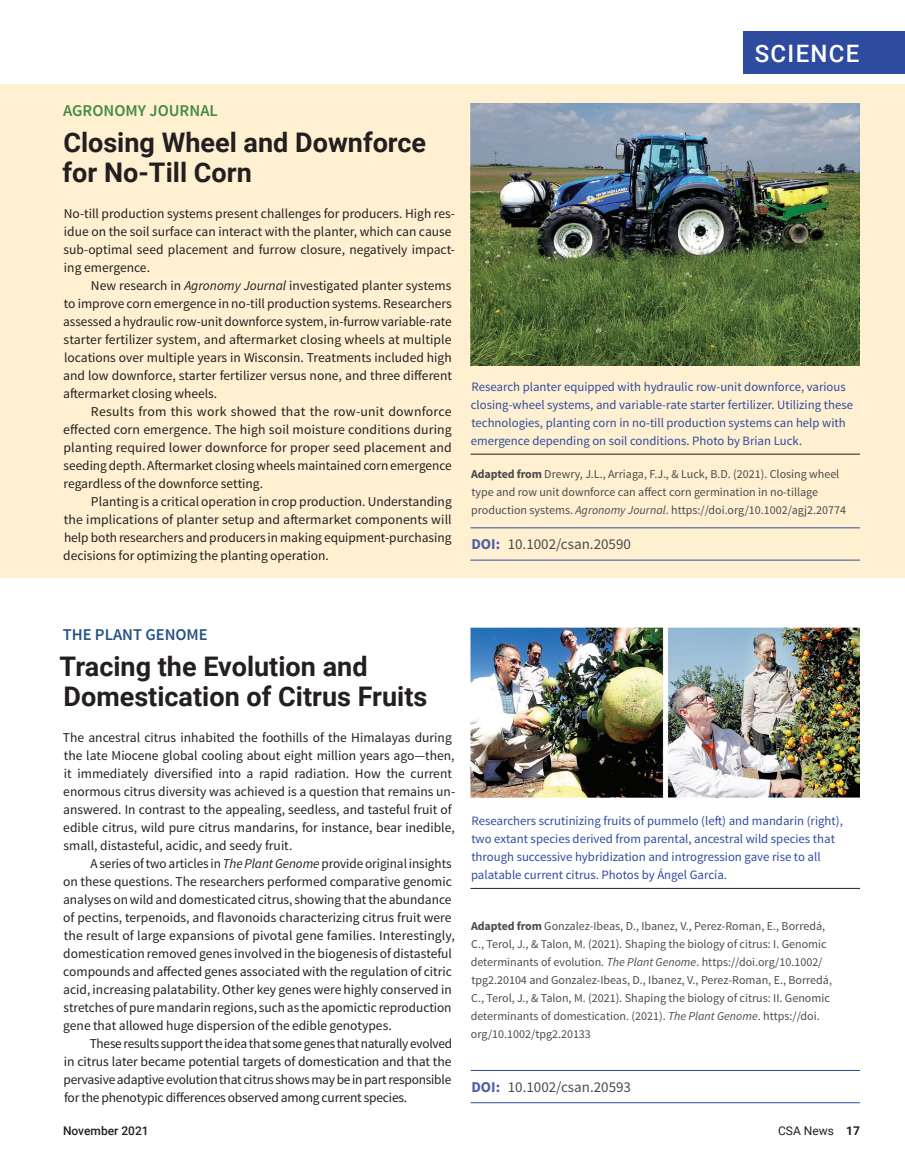
<style>
.page{position:relative;width:905px;height:1175px;background:#fff}
.page>*{position:absolute;margin:0;border:0;box-sizing:border-box;transform-origin:0 0}
.t1{font:700 27px/30px "Roboto";color:#231f20}
.t2{font:500 24px "Roboto";letter-spacing:.055em;color:#fff}
.t3{font:600 16.5px "Source Sans Pro";color:#438a45}
.t4{font:600 16.5px "Source Sans Pro";color:#245289}
.t5{font:15px "Source Sans Pro";color:#4b4c4d}
.t6{font:13.5px/18px "Source Sans Pro";color:#231f20;text-align:justify}
.t7{font:12.75px/18px "Source Sans Pro";color:#2f4b9f}
.t8{font:12px/18px "Source Sans Pro";color:#4b4c4d}
.t9{font:500 12px "Roboto";color:#231f20}
.t10{font:12px "Roboto";color:#231f20}
.s1{font-style:italic}
.s2{font-weight:700}
.s3{font-weight:700;color:#4d5eaa}
</style>
<div class="page">
<div style="left:0;top:84px;width:904px;height:494px;background:#fef0d0"></div>
<div style="left:743px;top:32px;width:161px;height:42px;background:#2f4b9f"></div>
<hr style="left:470px;top:527px;width:390px;height:1px;background:#2f4b9f">
<hr style="left:470px;top:560px;width:390px;height:1px;background:#2f4b9f">
<hr style="left:470px;top:454px;width:390px;height:1px;background:#231f20">
<img style="left:470px;top:104px;width:390px;height:261px">
<hr style="left:470px;top:1070px;width:390px;height:1px;background:#2f4b9f">
<hr style="left:470px;top:1102px;width:390px;height:1px;background:#2f4b9f">
<hr style="left:470px;top:888px;width:390px;height:1px;background:#231f20">
<img style="left:470px;top:627px;width:390px;height:170px">
<h2 class="t2" style="left:754px;top:36px;width:106px">Science</h2>
<p class="t3" style="left:63px;top:100px;width:156px">AGRONOMY JOURNAL</p>
<h1 class="t1" style="left:63px;top:126px;width:365px">Closing Wheel and Downforce for No-Till Corn</h1>
<p class="t6" style="left:64px;top:205px;width:393px;text-align:left">No-till production systems present challenges for producers. High res&shy;idue on the soil surface can interact with the planter, which can cause sub-optimal seed placement and furrow closure, negatively impact&shy;ing emergence.</p>
<p class="t6" style="left:63px;top:277px;width:390px;text-indent:28px">New research in <span class="s1">Agronomy Journal</span> investigated planter systems to improve corn emergence in no-till production systems. Researchers assessed a hydraulic row-unit downforce system, in-furrow variable-rate starter fertilizer system, and aftermarket closing wheels at multiple locations over multiple years in Wisconsin. Treatments included high and low downforce, starter fertilizer versus none, and three different aftermarket closing wheels.</p>
<p class="t6" style="left:63px;top:403px;width:390px;text-indent:28px">Results from this work showed that the row-unit downforce effected corn emergence. The high soil moisture conditions during planting required lower downforce for proper seed placement and seeding depth. Aftermarket closing wheels maintained corn emergence regardless of the downforce setting.</p>
<p class="t6" style="left:63px;top:493px;width:390px;text-indent:28px">Planting is a critical operation in crop production. Understanding the implications of planter setup and aftermarket components will help both researchers and producers in making equipment-purchasing decisions for optimizing the planting operation.</p>
<p class="t7" style="left:471px;top:378px;width:384px">Research planter equipped with hydraulic row-unit downforce, various closing-wheel systems, and variable-rate starter fertilizer. Utilizing these technologies, planting corn in no-till production systems can help with emergence depending on soil conditions. Photo by Brian Luck.</p>
<p class="t8" style="left:471px;top:465px;width:376px"><span class="s2">Adapted from</span> Drewry, J.L., Arriaga, F.J., &amp; Luck, B.D. (2021). Closing wheel type and row unit downforce can affect corn germination in no-tillage production systems. <span class="s1">Agronomy Journal</span>. https://doi.org/10.1002/agj2.20774</p>
<p class="t5" style="left:471px;top:535px;width:161px"><span class="s3">DOI:</span> 10.1002/csan.20590</p>
<p class="t4" style="left:63px;top:624px;width:114px">THE PLANT GENOM</p>
<p class="t4" style="left:199px;top:624px;width:10px">E</p>
<h1 class="t1" style="left:60px;top:650px;width:369px">Tracing the Evolution and<br>Domestication of Citrus Fruits</h1>
<p class="t6" style="left:63px;top:728px;width:394px;text-align:left">The ancestral citrus inhabited the foothills of the Himalayas during the late Miocene global cooling about eight million years ago—then, it immediately diversified into a rapid radiation. How the current enormous citrus diversity was achieved is a question that remains un&shy;answered. In contrast to the appealing, seedless, and tasteful fruit of edible citrus, wild pure citrus mandarins, for instance, bear inedible, small, distasteful, acidic, and seedy fruit.</p>
<p class="t6" style="left:63px;top:854px;width:393px;text-align:left;text-indent:27px">A series of two articles in <span class="s1">The Plant Genome</span> provide original insights on these questions. The researchers performed comparative genomic analyses on wild and domesticated citrus, showing that the abundance of pectins, terpenoids, and flavonoids characterizing citrus fruit were the result of large expansions of pivotal gene families. Interestingly, domestication removed genes involved in the biogenesis of distasteful compounds and affected genes associated with the regulation of citric acid, increasing palatability. Other key genes were highly conserved in stretches of pure mandarin regions, such as the apomictic reproduction gene that allowed huge dispersion of the edible genotypes.</p>
<p class="t6" style="left:64px;top:1034px;width:390px;text-indent:26px">These results support the idea that some genes that naturally evolved in citrus later became potential targets of domestication and that the pervasive adaptive evolution that citrus shows may be in part responsible for the phenotypic differences observed among current species.</p>
<p class="t7" style="left:471px;top:812px;width:373px">Researchers scrutinizing fruits of pummelo (left) and mandarin (right), two extant species derived from parental, ancestral wild species that through successive hybridization and introgression gave rise to all palatable current citrus. Photos by Ángel García.</p>
<p class="t8" style="left:471px;top:917px;width:362px"><span class="s2">Adapted from</span> Gonzalez-Ibeas, D., Ibanez, V., Perez-Roman, E., Borredá, C., Terol, J., &amp; Talon, M. (2021). Shaping the biology of citrus: I. Genomic determinants of evolution. <span class="s1">The Plant Genome</span>. https://doi.org/10.1002/ tpg2.20104 and Gonzalez-Ibeas, D., Ibanez, V., Perez-Roman, E., Borredá, C., Terol, J., &amp; Talon, M. (2021). Shaping the biology of citrus: II. Genomic determinants of domestication. (2021). <span class="s1">The Plant Genome</span>. https://doi. org/10.1002/tpg2.20133</p>
<p class="t5" style="left:471px;top:1077px;width:161px"><span class="s3">DOI:</span> 10.1002/csan.20593</p>
<p class="t9" style="left:63px;top:1122px;width:87px">November 2021</p>
<p class="t10" style="left:778px;top:1122px;width:83px">CSA News <span class="s2">17</span></p>
</div>
